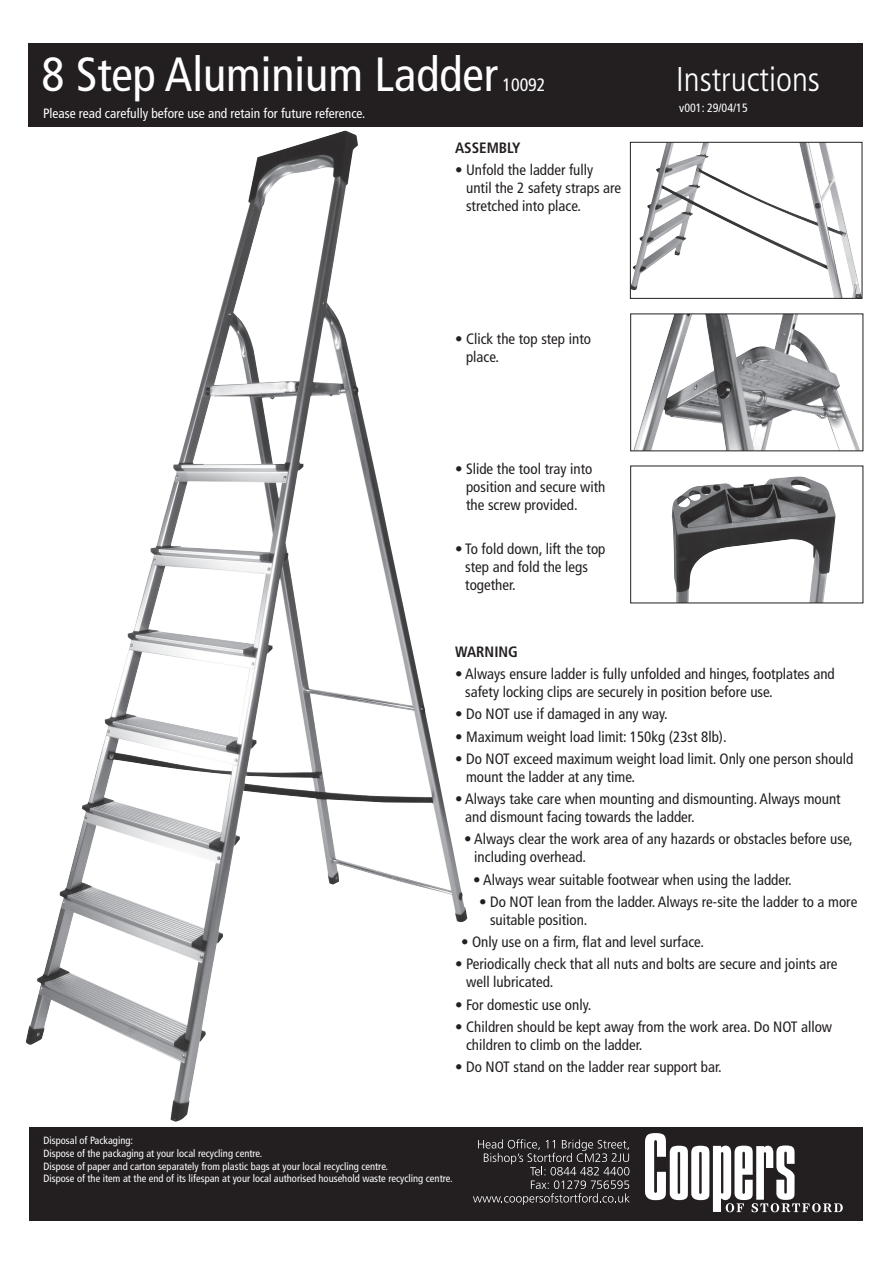
<style>
.page{position:relative;width:893px;height:1263px;background:#fff}
.page>*{position:absolute;margin:0;border:0;box-sizing:border-box;transform-origin:0 0}
.t1{font:condensed 48px "Frutiger";color:#fff}
.t2{font:300 condensed 34.35px "Frutiger";color:#fff}
.t3{font:condensed 18px "Frutiger";color:#fff}
.t4{font:condensed 15px/18px "Frutiger";color:#231f20}
.t5{font:700 condensed 15px "Frutiger";color:#231f20}
.t6{font:condensed 13.5px "Frutiger";color:#fff}
.t7{font:condensed 12px "Frutiger";color:#fff}
.t8{font:condensed 10.5px/12.6px "Frutiger";color:#fff}
</style>
<div class="page">
<div style="left:29px;top:43px;width:834px;height:83px;background:#231f20"></div>
<div style="left:30px;top:1127px;width:833px;height:93px;background:#231f20"></div>
<svg style="left:473px;top:1139px;width:157px;height:66px"></svg>
<svg style="left:645px;top:1133px;width:198px;height:79px"></svg>
<img style="left:632px;top:144px;width:228px;height:153px">
<div style="left:630px;top:142px;width:232px;height:157px;border:1px solid #231f20"></div>
<img style="left:634px;top:316px;width:226px;height:133px">
<div style="left:630px;top:314px;width:233px;height:137px;border:1px solid #231f20"></div>
<img style="left:672px;top:476px;width:164px;height:125px">
<img style="left:26px;top:131px;width:441px;height:991px">
<h1 class="t1" style="left:41px;top:47px;width:458px">8 Step Aluminium Ladder</h1>
<h2 class="t2" style="left:676px;top:59px;width:145px">Instructions</h2>
<p class="t3" style="left:502px;top:75px;width:45px">10092</p>
<p class="t6" style="left:43px;top:105px;width:324px">Please read carefully before use and retain for future reference.</p>
<p class="t7" style="left:679px;top:100px;width:70px">v001: 29/04/15</p>
<p class="t5" style="left:455px;top:139px;width:67px">ASSEMBLY</p>
<p class="t4" style="left:466px;top:161px;width:157px;text-indent:-11px">• Unfold the ladder fully until the 2 safety straps are stretched into place.</p>
<p class="t4" style="left:466px;top:330px;width:126px;text-indent:-11px">• Click the top step into place.</p>
<p class="t4" style="left:466px;top:460px;width:141px;text-indent:-11px">• Slide the tool tray into position and secure with the screw provided.</p>
<p class="t4" style="left:465px;top:540px;width:142px;text-indent:-10px">• To fold down, lift the top step and fold the legs together.</p>
<p class="t5" style="left:455px;top:643px;width:64px">WARNING</p>
<p class="t4" style="left:465px;top:665px;width:371px;text-indent:-10px">• Always ensure ladder is fully unfolded and hinges, footplates and safety locking clips are securely in position before use.</p>
<p class="t4" style="left:455px;top:705px;width:214px">• Do NOT use if damaged in any way.</p>
<p class="t4" style="left:455px;top:728px;width:273px">• Maximum weight load limit: 150kg (23st 8lb).</p>
<p class="t4" style="left:466px;top:750px;width:389px;text-indent:-11px">• Do NOT exceed maximum weight load limit. Only one person should mount the ladder at any time.</p>
<p class="t4" style="left:465px;top:790px;width:377px;text-indent:-10px">• Always take care when mounting and dismounting. Always mount and dismount facing towards the ladder.</p>
<p class="t4" style="left:474px;top:830px;width:380px;text-indent:-10px">• Always clear the work area of any hazards or obstacles before use, including overhead.</p>
<p class="t4" style="left:473px;top:871px;width:320px">• Always wear suitable footwear when using the ladder.</p>
<p class="t4" style="left:490px;top:893px;width:369px;text-indent:-11px">• Do NOT lean from the ladder. Always re-site the ladder to a more suitable position.</p>
<p class="t4" style="left:461px;top:933px;width:244px">• Only use on a firm, flat and level surface.</p>
<p class="t4" style="left:466px;top:955px;width:373px;text-indent:-11px">• Periodically check that all nuts and bolts are secure and joints are well lubricated.</p>
<p class="t4" style="left:455px;top:996px;width:138px">• For domestic use only.</p>
<p class="t4" style="left:466px;top:1018px;width:368px;text-indent:-11px">• Children should be kept away from the work area. Do NOT allow children to climb on the ladder.</p>
<p class="t4" style="left:455px;top:1058px;width:268px">• Do NOT stand on the ladder rear support bar.</p>
<p class="t8" style="left:44px;top:1134px;width:411px">Disposal of Packaging:<br>Dispose of the packaging at your local recycling centre.<br>Dispose of paper and carton separately from plastic bags at your local recycling centre.<br>Dispose of the item at the end of its lifespan at your local authorised household waste recycling centre.</p>
</div>
